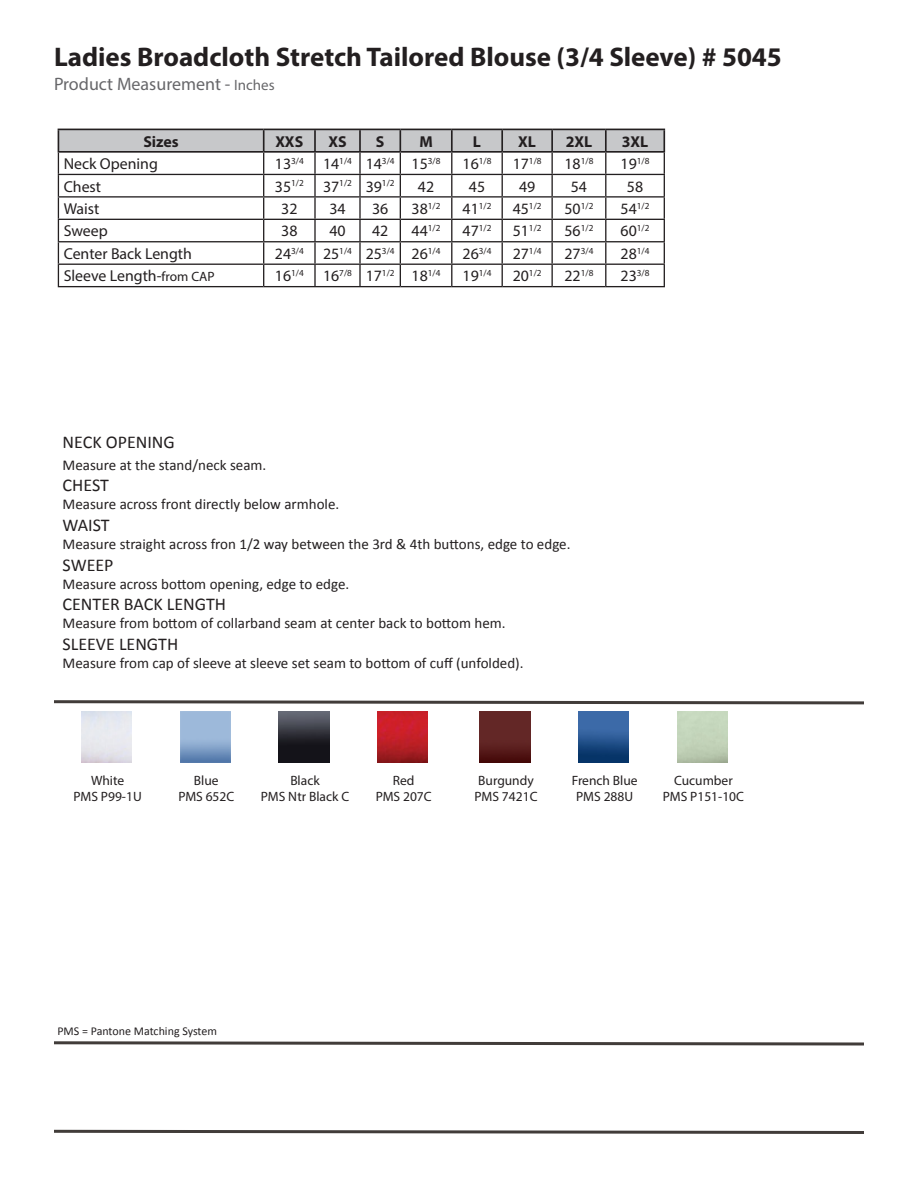
<style>
.page{position:relative;width:918px;height:1188px;background:#fff}
.page>*{position:absolute;margin:0;border:0;box-sizing:border-box;transform-origin:0 0}
.t1{font:700 27px "Myriad Pro";color:#231f20}
.t2{font:18px "Calibri";color:#231f20}
.t3{font:18px "Myriad Pro";color:#67676a}
.t4{font:15.9px "Myriad Pro";color:#231f20}
.t5{font:700 15.9px "Myriad Pro";color:#231f20}
.t6{font:15px "Calibri";color:#231f20}
.t7{font:13.5px "Myriad Pro";color:#231f20}
.t8{font:12px "Calibri";color:#231f20}
.t9{font:9.3px "Myriad Pro";color:#231f20}
.s1{font-size:15px}
.s2{font-size:15.9px}
.s3{font-size:13.5px}
</style>
<div class="page">
<hr style="left:58px;top:286px;width:206px;height:1px;background:#231f20">
<hr style="left:264px;top:286px;width:51px;height:1px;background:#231f20">
<hr style="left:315px;top:286px;width:45px;height:1px;background:#231f20">
<hr style="left:360px;top:286px;width:40px;height:1px;background:#231f20">
<hr style="left:400px;top:286px;width:52px;height:1px;background:#231f20">
<hr style="left:452px;top:286px;width:50px;height:1px;background:#231f20">
<hr style="left:502px;top:286px;width:50px;height:1px;background:#231f20">
<hr style="left:552px;top:286px;width:54px;height:1px;background:#231f20">
<hr style="left:606px;top:286px;width:59px;height:1px;background:#231f20">
<svg style="left:58px;top:129px;width:607px;height:157px"></svg>
<hr style="left:452px;top:129px;width:50px;height:1px;background:#231f20">
<hr style="left:502px;top:129px;width:50px;height:1px;background:#231f20">
<hr style="left:552px;top:129px;width:54px;height:1px;background:#231f20">
<hr style="left:606px;top:129px;width:59px;height:1px;background:#231f20">
<hr style="left:400px;top:151px;width:52px;height:2px;background:#231f20">
<hr style="left:452px;top:151px;width:50px;height:2px;background:#231f20">
<hr style="left:502px;top:151px;width:50px;height:2px;background:#231f20">
<hr style="left:552px;top:151px;width:54px;height:2px;background:#231f20">
<hr style="left:606px;top:151px;width:59px;height:2px;background:#231f20">
<hr style="left:451px;top:130px;width:2px;height:21px;background:#231f20">
<hr style="left:501px;top:130px;width:2px;height:21px;background:#231f20">
<hr style="left:551px;top:130px;width:2px;height:21px;background:#231f20">
<hr style="left:605px;top:130px;width:2px;height:21px;background:#231f20">
<hr style="left:663px;top:130px;width:2px;height:21px;background:#231f20">
<svg style="left:54px;top:700px;width:810px;height:5px"></svg>
<svg style="left:54px;top:1129px;width:810px;height:5px"></svg>
<svg style="left:54px;top:1041px;width:810px;height:5px"></svg>
<img style="left:180px;top:712px;width:50px;height:50px">
<img style="left:279px;top:712px;width:50px;height:50px">
<img style="left:377px;top:712px;width:51px;height:50px">
<img style="left:480px;top:712px;width:50px;height:50px">
<img style="left:578px;top:712px;width:51px;height:50px">
<p class="t1" style="left:54px;top:40px;width:729px">Ladies Broadcloth Stretch Tailored Blouse (3/4 Sleeve) # 5045</p>
<p class="t3" style="left:54px;top:73px;width:222px">Product Measurement - <span class="s1">Inches</span></p>
<p class="t5" style="left:143px;top:131px;width:37px">Sizes</p>
<p class="t5" style="left:275px;top:131px;width:29px">XXS</p>
<p class="t5" style="left:328px;top:131px;width:20px">XS</p>
<p class="t5" style="left:376px;top:131px;width:10px">S</p>
<p class="t5" style="left:419px;top:131px;width:15px">M</p>
<p class="t5" style="left:473px;top:131px;width:10px">L</p>
<p class="t5" style="left:518px;top:131px;width:19px">XL</p>
<p class="t5" style="left:566px;top:131px;width:28px">2XL</p>
<p class="t5" style="left:622px;top:131px;width:28px">3XL</p>
<p class="t4" style="left:64px;top:154px;width:96px">Neck Opening</p>
<p class="t9" style="left:275px;top:155px;width:30px"><span class="s2">13</span>3/4</p>
<p class="t9" style="left:323px;top:155px;width:30px"><span class="s2">14</span>1/4</p>
<p class="t9" style="left:366px;top:155px;width:30px"><span class="s2">14</span>3/4</p>
<p class="t9" style="left:412px;top:155px;width:30px"><span class="s2">15</span>3/8</p>
<p class="t9" style="left:463px;top:155px;width:30px"><span class="s2">16</span>1/8</p>
<p class="t9" style="left:513px;top:155px;width:30px"><span class="s2">17</span>1/8</p>
<p class="t9" style="left:565px;top:155px;width:30px"><span class="s2">18</span>1/8</p>
<p class="t9" style="left:621px;top:155px;width:30px"><span class="s2">19</span>1/8</p>
<p class="t4" style="left:64px;top:176px;width:39px">Chest</p>
<p class="t9" style="left:275px;top:177px;width:30px"><span class="s2">35</span>1/2</p>
<p class="t9" style="left:323px;top:177px;width:30px"><span class="s2">37</span>1/2</p>
<p class="t9" style="left:366px;top:177px;width:30px"><span class="s2">39</span>1/2</p>
<p class="t4" style="left:418px;top:176px;width:18px">42</p>
<p class="t4" style="left:469px;top:176px;width:18px">45</p>
<p class="t4" style="left:519px;top:176px;width:18px">49</p>
<p class="t4" style="left:571px;top:176px;width:18px">54</p>
<p class="t4" style="left:627px;top:176px;width:18px">58</p>
<p class="t4" style="left:64px;top:199px;width:37px">Waist</p>
<p class="t4" style="left:281px;top:199px;width:18px">32</p>
<p class="t4" style="left:329px;top:199px;width:18px">34</p>
<p class="t4" style="left:372px;top:199px;width:18px">36</p>
<p class="t9" style="left:412px;top:200px;width:30px"><span class="s2">38</span>1/2</p>
<p class="t9" style="left:463px;top:200px;width:30px"><span class="s2">41</span>1/2</p>
<p class="t9" style="left:513px;top:200px;width:30px"><span class="s2">45</span>1/2</p>
<p class="t9" style="left:565px;top:200px;width:30px"><span class="s2">50</span>1/2</p>
<p class="t9" style="left:621px;top:200px;width:30px"><span class="s2">54</span>1/2</p>
<p class="t4" style="left:64px;top:221px;width:46px">Sweep</p>
<p class="t4" style="left:281px;top:221px;width:18px">38</p>
<p class="t4" style="left:329px;top:221px;width:18px">40</p>
<p class="t4" style="left:372px;top:221px;width:18px">42</p>
<p class="t9" style="left:412px;top:222px;width:30px"><span class="s2">44</span>1/2</p>
<p class="t9" style="left:463px;top:222px;width:30px"><span class="s2">47</span>1/2</p>
<p class="t9" style="left:513px;top:222px;width:30px"><span class="s2">51</span>1/2</p>
<p class="t9" style="left:565px;top:222px;width:30px"><span class="s2">56</span>1/2</p>
<p class="t9" style="left:621px;top:222px;width:30px"><span class="s2">60</span>1/2</p>
<p class="t4" style="left:64px;top:244px;width:130px">Center Back Length</p>
<p class="t9" style="left:275px;top:245px;width:30px"><span class="s2">24</span>3/4</p>
<p class="t9" style="left:323px;top:245px;width:30px"><span class="s2">25</span>1/4</p>
<p class="t9" style="left:366px;top:245px;width:30px"><span class="s2">25</span>3/4</p>
<p class="t9" style="left:412px;top:245px;width:30px"><span class="s2">26</span>1/4</p>
<p class="t9" style="left:463px;top:245px;width:30px"><span class="s2">26</span>3/4</p>
<p class="t9" style="left:513px;top:245px;width:30px"><span class="s2">27</span>1/4</p>
<p class="t9" style="left:565px;top:245px;width:30px"><span class="s2">27</span>3/4</p>
<p class="t9" style="left:621px;top:245px;width:30px"><span class="s2">28</span>1/4</p>
<p class="t4" style="left:64px;top:266px;width:152px">Sleeve Length-<span class="s3">from CAP</span></p>
<p class="t9" style="left:275px;top:267px;width:30px"><span class="s2">16</span>1/4</p>
<p class="t9" style="left:323px;top:267px;width:30px"><span class="s2">16</span>7/8</p>
<p class="t9" style="left:366px;top:267px;width:30px"><span class="s2">17</span>1/2</p>
<p class="t9" style="left:412px;top:267px;width:30px"><span class="s2">18</span>1/4</p>
<p class="t9" style="left:463px;top:267px;width:30px"><span class="s2">19</span>1/4</p>
<p class="t9" style="left:513px;top:267px;width:30px"><span class="s2">20</span>1/2</p>
<p class="t9" style="left:565px;top:267px;width:30px"><span class="s2">22</span>1/8</p>
<p class="t9" style="left:621px;top:267px;width:30px"><span class="s2">23</span>3/8</p>
<p class="t2" style="left:63px;top:431px;width:114px">NECK OPENING</p>
<p class="t6" style="left:63px;top:455px;width:205px">Measure at the stand/neck seam.</p>
<p class="t2" style="left:63px;top:474px;width:48px">CHEST</p>
<p class="t6" style="left:63px;top:495px;width:278px">Measure across front directly below armhole.</p>
<p class="t2" style="left:63px;top:514px;width:49px">WAIST</p>
<p class="t6" style="left:63px;top:535px;width:509px">Measure straight across fron 1/2 way between the 3rd &amp; 4th buttons, edge to edge.</p>
<p class="t2" style="left:63px;top:553px;width:53px">SWEEP</p>
<p class="t6" style="left:63px;top:574px;width:288px">Measure across bottom opening, edge to edge.</p>
<p class="t2" style="left:63px;top:593px;width:165px">CENTER BACK LENGTH</p>
<p class="t6" style="left:63px;top:614px;width:445px">Measure from bottom of collarband seam at center back to bottom hem.</p>
<p class="t2" style="left:63px;top:632px;width:117px">SLEEVE LENGTH</p>
<p class="t6" style="left:63px;top:653px;width:463px">Measure from cap of sleeve at sleeve set seam to bottom of cuff (unfolded).</p>
<p class="t7" style="left:91px;top:772px;width:35px">White</p>
<p class="t7" style="left:74px;top:788px;width:70px">PMS P99-1U</p>
<p class="t7" style="left:194px;top:772px;width:26px">Blue</p>
<p class="t7" style="left:178px;top:788px;width:57px">PMS 652C</p>
<p class="t7" style="left:290px;top:772px;width:31px">Black</p>
<p class="t7" style="left:261px;top:788px;width:90px">PMS Ntr Black C</p>
<p class="t7" style="left:393px;top:772px;width:23px">Red</p>
<p class="t7" style="left:376px;top:788px;width:57px">PMS 207C</p>
<p class="t7" style="left:478px;top:772px;width:57px">Burgundy</p>
<p class="t7" style="left:475px;top:788px;width:64px">PMS 7421C</p>
<p class="t7" style="left:572px;top:772px;width:67px">French Blue</p>
<p class="t7" style="left:576px;top:788px;width:58px">PMS 288U</p>
<p class="t7" style="left:674px;top:772px;width:60px">Cucumber</p>
<p class="t7" style="left:663px;top:788px;width:83px">PMS P151-10C</p>
<p class="t8" style="left:57px;top:1023px;width:161px">PMS = Pantone Matching System</p>
</div>
